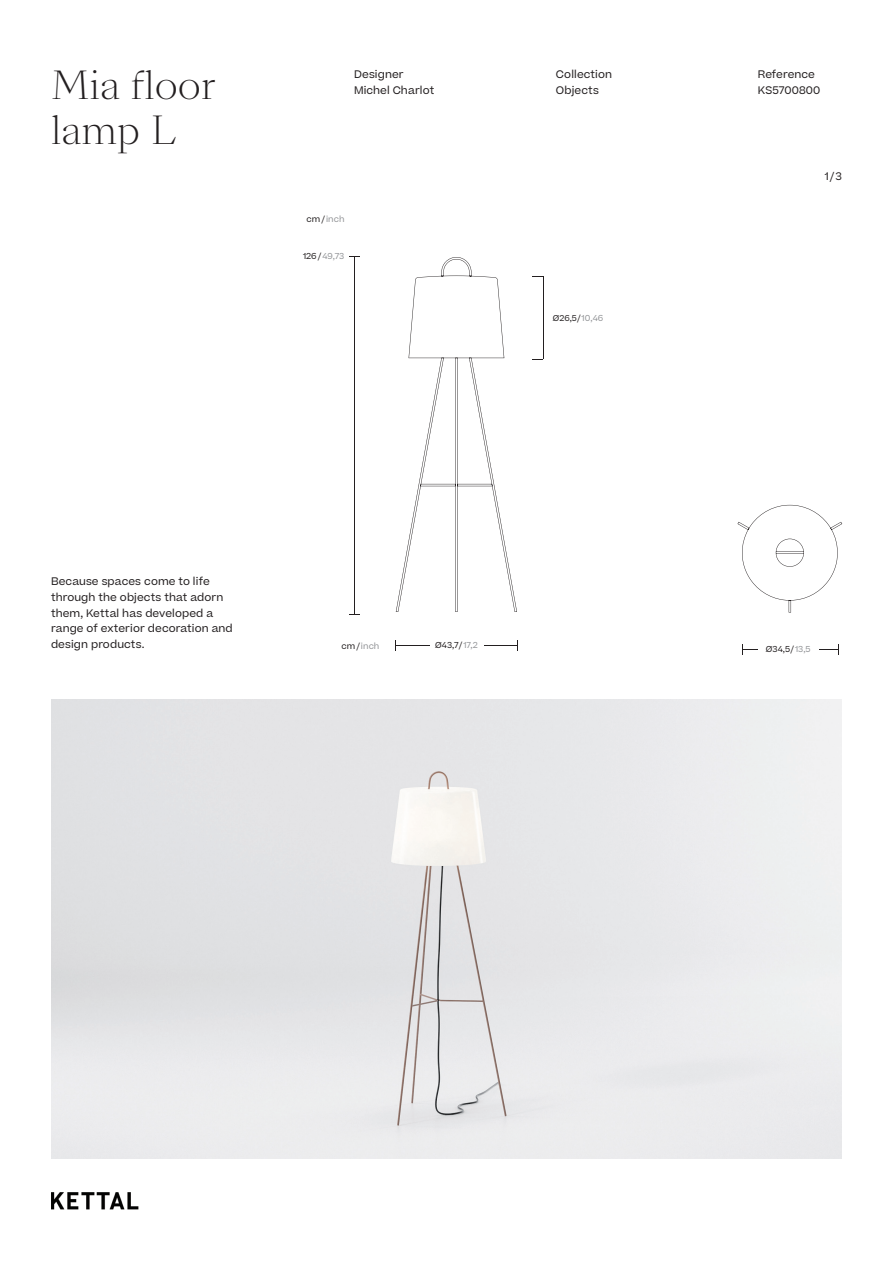
<style>
.page{position:relative;width:893px;height:1263px;background:#fff}
.page>*{position:absolute;margin:0;border:0;box-sizing:border-box;transform-origin:0 0}
.t1{font:300 37.5px "Sang Bleu Kingdom";color:#231f20}
.t2{font:10.5px/15.8px "Beatrice";letter-spacing:.01em;color:#231f20}
.t3{font:8.25px "Beatrice";letter-spacing:.01em;color:#939598}
.t4{font:8.25px "Beatrice";letter-spacing:.01em;color:#231f20}
.t5{font:8.1px "Beatrice";color:#231f20}
.s1{color:#231f20}
.s2{font-size:8.25px}
.s3{font-size:8.25px;color:#939598}
.s4{color:#939598}
</style>
<div class="page">
<hr style="left:742px;top:649px;width:96px;height:1px;background:#231f20">
<hr style="left:396px;top:645px;width:121px;height:1px;background:#231f20">
<hr style="left:354px;top:256px;width:1px;height:358px;background:#231f20">
<div style="left:758px;top:642px;width:61px;height:14px;background:#fff"></div>
<div style="left:430px;top:638px;width:53px;height:14px;background:#fff"></div>
<img style="left:51px;top:699px;width:791px;height:460px">
<svg style="left:396px;top:257px;width:446px;height:355px"></svg>
<hr style="left:543px;top:276px;width:1px;height:83px;background:#231f20">
<div style="left:544px;top:301px;width:68px;height:35px;background:#fff"></div>
<img style="left:51px;top:1192px;width:87px;height:18px">
<h1 class="t1" style="left:51px;top:59px;width:166px">Mia oor</h1>
<h1 class="t1" style="left:51px;top:104px;width:127px">lamp L</h1>
<p class="t2" style="left:354px;top:66px;width:82px">Designer<br>Michel Charlot</p>
<p class="t2" style="left:556px;top:66px;width:58px">Collection<br>Objects</p>
<p class="t2" style="left:758px;top:66px;width:59px">Reference</p>
<p class="t2" style="left:758px;top:82px;width:64px">KS5700800</p>
<p class="t3" style="left:307px;top:213px;width:39px"><span class="s1">cm/</span> inch</p>
<p class="t3" style="left:303px;top:251px;width:43px"><span class="s1">126/</span>49,73</p>
<p class="t5" style="left:553px;top:313px;width:52px">Ø26,5<span class="s2">/</span> <span class="s3">10,46</span></p>
<p class="t2" style="left:825px;top:168px;width:19px">1/3</p>
<p class="t2" style="left:51px;top:573px;width:183px">Because spaces come to life through the objects that adorn them, Kettal has developed a range of exterior decoration and design products.</p>
<p class="t3" style="left:341px;top:640px;width:39px"><span class="s1">cm/</span> inch</p>
<p class="t4" style="left:435px;top:639px;width:44px">Ø43,7/ <span class="s4">17,2</span></p>
<p class="t4" style="left:766px;top:644px;width:46px">Ø34,5/ <span class="s4">13,5</span></p>
</div>
